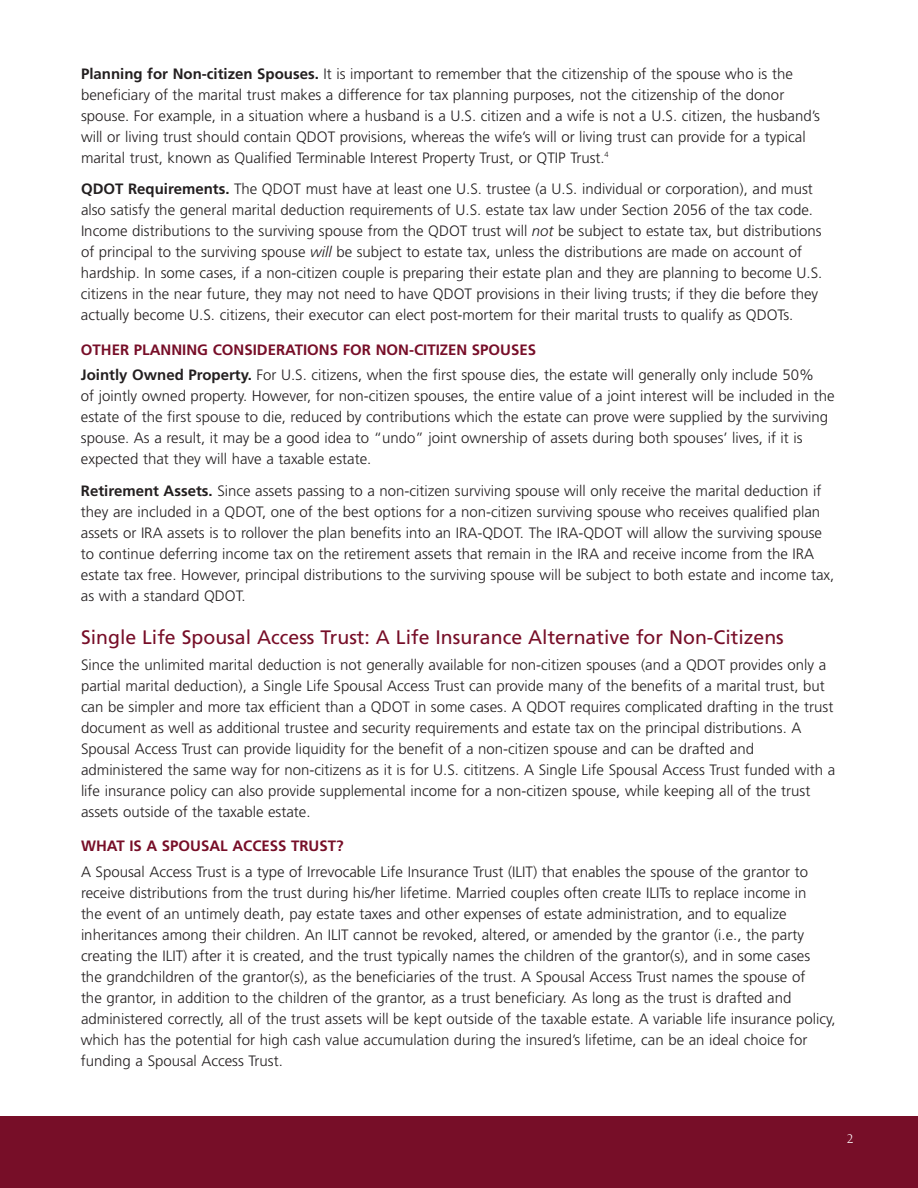
<style>
.page{position:relative;width:918px;height:1188px;background:#fff}
.page>*{position:absolute;margin:0;border:0;box-sizing:border-box;transform-origin:0 0}
.t1{font:19.5px "Frutiger";color:#770e28}
.t2{font:300 15px/21px "Frutiger";color:#231f20}
.t3{font:700 15px "Frutiger";color:#770e28}
.t4{font:13.5px "Berkeley";color:#fff}
.s1{font-weight:700}
.s2{font-style:italic}
.s3{font-weight:700;color:#770e28}
</style>
<div class="page">
<div style="left:0;top:1116px;width:918px;height:72px;background:#770e28"></div>
<p class="t2" style="left:81px;top:64px;width:741px"><span class="s1">Planning for Non-citizen Spouses.</span> It is important to remember that the citizenship of the spouse who is the beneficiary of the marital trust makes a difference for tax planning purposes, not the citizenship of the donor spouse. For example, in a situation where a husband is a U.S. citizen and a wife is not a U.S. citizen, the husband’s will or living trust should contain QDOT provisions, whereas the wife’s will or living trust can provide for a typical marital trust, known as Qualified Terminable Interest Property Trust, or QTIP Trust.<sup>4</sup></p>
<p class="t2" style="left:81px;top:180px;width:743px"><span class="s1">QDOT Requirements.</span> The QDOT must have at least one U.S. trustee (a U.S. individual or corporation), and must also satisfy the general marital deduction requirements of U.S. estate tax law under Section 2056 of the tax code.<br>Income distributions to the surviving spouse from the QDOT trust will <span class="s2">not</span> be subject to estate tax, but distributions of principal to the surviving spouse <span class="s2">will</span> be subject to estate tax, unless the distributions are made on account of hardship. In some cases, if a non-citizen couple is preparing their estate plan and they are planning to become U.S. citizens in the near future, they may not need to have QDOT provisions in their living trusts; if they die before they actually become U.S. citizens, their executor can elect post-mortem for their marital trusts to qualify as QDOTs.</p>
<p class="t2" style="left:81px;top:338px;width:735px;line-height:25.5px"><span class="s3">OTHER PLANNING CONSIDERATIONS FOR NON-CITIZEN SPOUSES<br></span><span class="s1">Jointly Owned Property.</span> For U.S. citizens, when the first spouse dies, the estate will generally only include 50%</p>
<p class="t2" style="left:81px;top:387px;width:755px">of jointly owned property. However, for non-citizen spouses, the entire value of a joint interest will be included in the estate of the first spouse to die, reduced by contributions which the estate can prove were supplied by the surviving spouse. As a result, it may be a good idea to “undo” joint ownership of assets during both spouses’ lives, if it is expected that they will have a taxable estate.</p>
<p class="t2" style="left:81px;top:481px;width:755px"><span class="s1">Retirement Assets.</span> Since assets passing to a non-citizen surviving spouse will only receive the marital deduction if they are included in a QDOT, one of the best options for a non-citizen surviving spouse who receives qualified plan assets or IRA assets is to rollover the plan benefits into an IRA-QDOT. The IRA-QDOT will allow the surviving spouse to continue deferring income tax on the retirement assets that remain in the IRA and receive income from the IRA estate tax free. However, principal distributions to the surviving spouse will be subject to both estate and income tax, as with a standard QDOT.</p>
<h1 class="t1" style="left:81px;top:630px;width:704px">Single Life Spousal Access Trust: A Life Insurance Alternative for Non-Citizens</h1>
<p class="t2" style="left:81px;top:655px;width:756px">Since the unlimited marital deduction is not generally available for non-citizen spouses (and a QDOT provides only a partial marital deduction), a Single Life Spousal Access Trust can provide many of the benefits of a marital trust, but can be simpler and more tax efficient than a QDOT in some cases. A QDOT requires complicated drafting in the trust document as well as additional trustee and security requirements and estate tax on the principal distributions. A Spousal Access Trust can provide liquidity for the benefit of a non-citizen spouse and can be drafted and administered the same way for non-citizens as it is for U.S. cititzens. A Single Life Spousal Access Trust funded with a life insurance policy can also provide supplemental income for a non-citizen spouse, while keeping all of the trust assets outside of the taxable estate.</p>
<p class="t3" style="left:81px;top:840px;width:264px">WHAT IS A SPOUSAL ACCESS TRUST?</p>
<p class="t2" style="left:81px;top:862px;width:756px">A Spousal Access Trust is a type of Irrevocable Life Insurance Trust (ILIT) that enables the spouse of the grantor to receive distributions from the trust during his/her lifetime. Married couples often create ILITs to replace income in<br>the event of an untimely death, pay estate taxes and other expenses of estate administration, and to equalize inheritances among their children. An ILIT cannot be revoked, altered, or amended by the grantor (i.e., the party creating the ILIT) after it is created, and the trust typically names the children of the grantor(s), and in some cases<br>the grandchildren of the grantor(s), as the beneficiaries of the trust. A Spousal Access Trust names the spouse of<br>the grantor, in addition to the children of the grantor, as a trust beneficiary. As long as the trust is drafted and administered correctly, all of the trust assets will be kept outside of the taxable estate. A variable life insurance policy, which has the potential for high cash value accumulation during the insured’s lifetime, can be an ideal choice for funding a Spousal Access Trust.</p>
<p class="t4" style="left:847px;top:1134px;width:9px">2</p>
</div>
